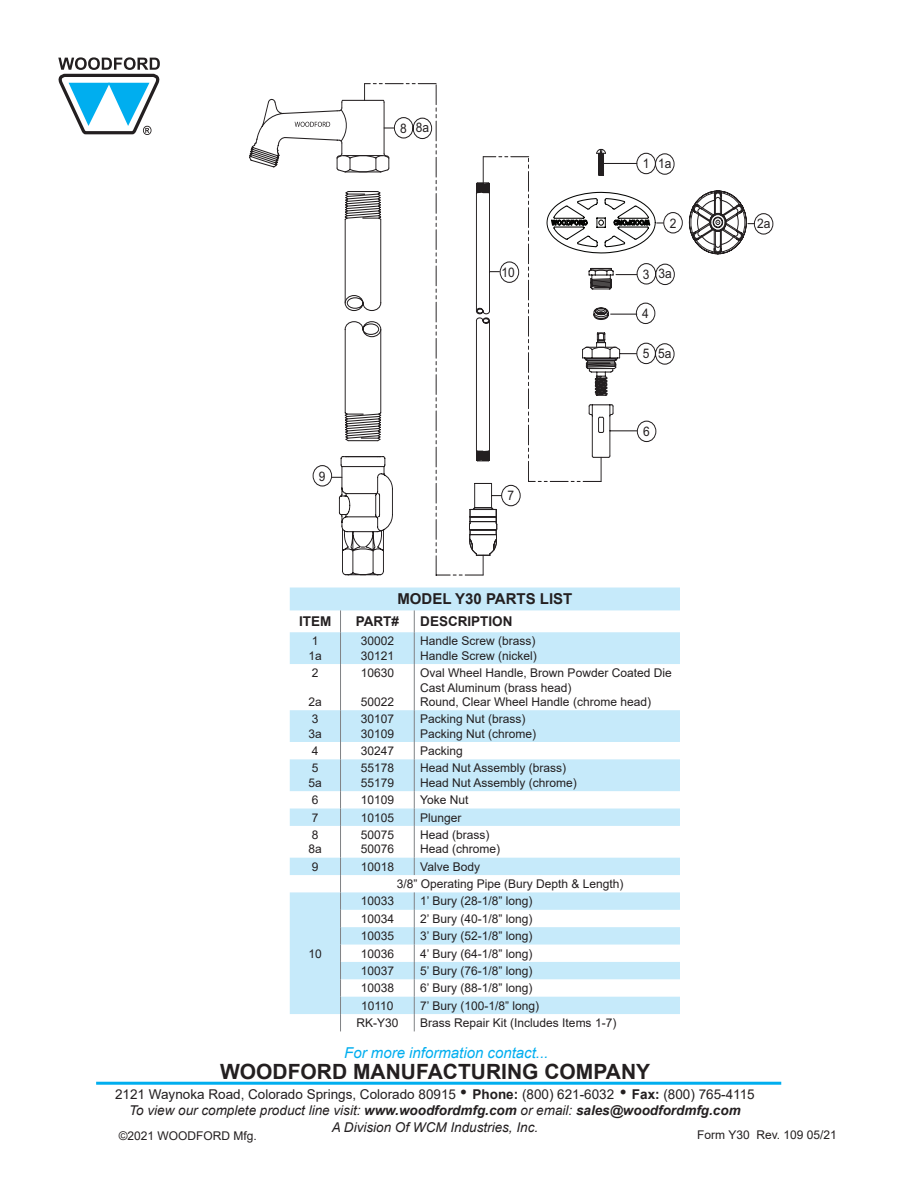
<style>
.page{position:relative;width:918px;height:1188px;background:#fff}
.page>*{position:absolute;margin:0;border:0;box-sizing:border-box;transform-origin:0 0}
.t1{font:700 21px "Arial";color:#231f20}
.t2{font:italic 15px "Arial";color:#00aeef}
.t3{font:700 15px "Arial";color:#231f20}
.t4{font:italic 13.5px "Arial";color:#231f20}
.t5{font:13.5px "Arial";color:#231f20}
.t6{font:700 13.5px "Arial";color:#231f20}
.t7{font:13.2px "Arial";color:#231f20;scale:.91 1}
.t8{font:12px/14.4px "Arial";color:#231f20}
.s1{font-size:19.5px}
.s2{font-weight:700}
</style>
<div class="page">
<hr style="left:96px;top:1082px;width:685px;height:3px;background:#00aeef">
<svg style="left:290px;top:588px;width:390px;height:426px;fill:#c6eafa"></svg>
<svg style="left:340px;top:610px;width:1px;height:22px"></svg>
<svg style="left:414px;top:610px;width:1px;height:22px"></svg>
<hr style="left:340px;top:632px;width:1px;height:32px;background:#808285">
<hr style="left:414px;top:632px;width:1px;height:32px;background:#808285">
<hr style="left:340px;top:664px;width:1px;height:46px;background:#808285">
<hr style="left:414px;top:664px;width:1px;height:46px;background:#808285">
<hr style="left:340px;top:710px;width:1px;height:32px;background:#808285">
<hr style="left:414px;top:710px;width:1px;height:32px;background:#808285">
<svg style="left:340px;top:742px;width:1px;height:17px"></svg>
<svg style="left:414px;top:742px;width:1px;height:17px"></svg>
<hr style="left:340px;top:759px;width:1px;height:32px;background:#808285">
<hr style="left:414px;top:759px;width:1px;height:32px;background:#808285">
<svg style="left:340px;top:791px;width:1px;height:35px"></svg>
<svg style="left:414px;top:791px;width:1px;height:35px"></svg>
<hr style="left:340px;top:826px;width:1px;height:32px;background:#808285">
<hr style="left:414px;top:826px;width:1px;height:32px;background:#808285">
<svg style="left:414px;top:858px;width:1px;height:17px"></svg>
<svg style="left:340px;top:858px;width:1px;height:173px"></svg>
<svg style="left:414px;top:892px;width:1px;height:139px"></svg>
<svg style="left:249px;top:137px;width:115px;height:418px"></svg>
<svg style="left:257px;top:99px;width:107px;height:359px"></svg>
<svg style="left:295px;top:122px;width:35px;height:5px"></svg>
<div style="left:313px;top:465px;width:19px;height:21px;border:1px solid #231f20;border-radius:50%"></div>
<svg style="left:364px;top:83px;width:409px;height:493px"></svg>
<svg style="left:58px;top:57px;width:102px;height:78px"></svg>
<p class="t7" style="left:400px;top:119px;width:33px">8 8a</p>
<p class="t7" style="left:502px;top:264px;width:16px">10</p>
<p class="t7" style="left:319px;top:467px;width:9px">9</p>
<p class="t7" style="left:508px;top:487px;width:9px">7</p>
<p class="t3" style="left:397px;top:589px;width:177px">MODEL Y30 PARTS LIST</p>
<p class="t6" style="left:299px;top:612px;width:34px">ITEM</p>
<p class="t6" style="left:356px;top:612px;width:45px">PART#</p>
<p class="t6" style="left:420px;top:612px;width:94px">DESCRIPTION</p>
<p class="t8" style="left:312px;top:634px;width:8px">1</p>
<p class="t8" style="left:308px;top:648px;width:15px">1a</p>
<p class="t8" style="left:420px;top:634px;width:117px">Handle Screw (brass)</p>
<p class="t8" style="left:420px;top:648px;width:118px">Handle Screw (nickel)</p>
<p class="t8" style="left:361px;top:634px;width:35px">30002</p>
<p class="t8" style="left:361px;top:648px;width:35px">30121</p>
<p class="t7" style="left:643px;top:155px;width:33px">1 1a</p>
<p class="t7" style="left:670px;top:214px;width:9px">2</p>
<p class="t7" style="left:757px;top:215px;width:16px">2a</p>
<p class="t7" style="left:643px;top:265px;width:33px">3 3a</p>
<p class="t7" style="left:642px;top:305px;width:9px">4</p>
<p class="t7" style="left:643px;top:345px;width:33px">5 5a</p>
<p class="t7" style="left:643px;top:423px;width:9px">6</p>
<p class="t8" style="left:312px;top:666px;width:8px">2</p>
<p class="t8" style="left:308px;top:694px;width:15px">2a</p>
<p class="t8" style="left:312px;top:712px;width:8px">3</p>
<p class="t8" style="left:308px;top:726px;width:15px">3a</p>
<p class="t8" style="left:361px;top:666px;width:35px">10630</p>
<p class="t8" style="left:361px;top:694px;width:35px">50022</p>
<p class="t8" style="left:361px;top:712px;width:35px">30107</p>
<p class="t8" style="left:361px;top:726px;width:35px">30109</p>
<p class="t8" style="left:420px;top:666px;width:253px">Oval Wheel Handle, Brown Powder Coated Die<br>Cast Aluminum (brass head)</p>
<p class="t8" style="left:420px;top:694px;width:232px">Round, Clear Wheel Handle (chrome head)</p>
<p class="t8" style="left:420px;top:712px;width:107px">Packing Nut (brass)</p>
<p class="t8" style="left:420px;top:726px;width:118px">Packing Nut (chrome)</p>
<p class="t8" style="left:312px;top:744px;width:8px">4</p>
<p class="t8" style="left:361px;top:744px;width:35px">30247</p>
<p class="t8" style="left:420px;top:744px;width:44px">Packing</p>
<p class="t8" style="left:312px;top:761px;width:8px">5</p>
<p class="t8" style="left:308px;top:775px;width:15px">5a</p>
<p class="t8" style="left:420px;top:761px;width:148px">Head Nut Assembly (brass)</p>
<p class="t8" style="left:420px;top:775px;width:158px">Head Nut Assembly (chrome)</p>
<p class="t8" style="left:361px;top:761px;width:35px">55178</p>
<p class="t8" style="left:361px;top:775px;width:35px">55179</p>
<p class="t8" style="left:312px;top:793px;width:8px">6</p>
<p class="t8" style="left:361px;top:793px;width:35px">10109</p>
<p class="t8" style="left:420px;top:793px;width:50px">Yoke Nut</p>
<p class="t8" style="left:312px;top:810px;width:8px">7</p>
<p class="t8" style="left:361px;top:810px;width:35px">10105</p>
<p class="t8" style="left:420px;top:810px;width:43px">Plunger</p>
<p class="t8" style="left:312px;top:827px;width:8px">8</p>
<p class="t8" style="left:308px;top:842px;width:15px">8a</p>
<p class="t8" style="left:420px;top:827px;width:71px">Head (brass)</p>
<p class="t8" style="left:420px;top:842px;width:82px">Head (chrome)</p>
<p class="t8" style="left:361px;top:827px;width:35px">50075</p>
<p class="t8" style="left:361px;top:842px;width:35px">50076</p>
<p class="t8" style="left:312px;top:859px;width:8px">9</p>
<p class="t8" style="left:361px;top:859px;width:35px">10018</p>
<p class="t8" style="left:420px;top:859px;width:61px">Valve Body</p>
<p class="t8" style="left:397px;top:877px;width:228px">3/8” Operating Pipe (Bury Depth &amp; Length)</p>
<p class="t8" style="left:308px;top:946px;width:15px">10</p>
<p class="t8" style="left:361px;top:894px;width:35px">10033</p>
<p class="t8" style="left:420px;top:894px;width:114px">1’ Bury (28-1/8” long)</p>
<p class="t8" style="left:361px;top:911px;width:35px">10034</p>
<p class="t8" style="left:420px;top:911px;width:114px">2’ Bury (40-1/8” long)</p>
<p class="t8" style="left:361px;top:929px;width:35px">10035</p>
<p class="t8" style="left:420px;top:929px;width:114px">3’ Bury (52-1/8” long)</p>
<p class="t8" style="left:361px;top:946px;width:35px">10036</p>
<p class="t8" style="left:420px;top:946px;width:114px">4’ Bury (64-1/8” long)</p>
<p class="t8" style="left:361px;top:964px;width:35px">10037</p>
<p class="t8" style="left:420px;top:964px;width:114px">5’ Bury (76-1/8” long)</p>
<p class="t8" style="left:361px;top:981px;width:35px">10038</p>
<p class="t8" style="left:420px;top:981px;width:114px">6’ Bury (88-1/8” long)</p>
<p class="t8" style="left:361px;top:998px;width:34px">10110</p>
<p class="t8" style="left:420px;top:998px;width:120px">7’ Bury (100-1/8” long)</p>
<p class="t8" style="left:356px;top:1016px;width:44px">RK-Y30</p>
<p class="t8" style="left:420px;top:1016px;width:198px">Brass Repair Kit (Includes Items 1-7)</p>
<p class="t2" style="left:344px;top:1043px;width:206px">For more information contact...</p>
<p class="t5" style="left:115px;top:1085px;width:641px">2121 Waynoka Road, Colorado Springs, Colorado 80915 <span class="s1">•</span> <span class="s2">Phone:</span> (800) 621-6032 <span class="s1">•</span> <span class="s2">Fax:</span> (800) 765-4115</p>
<p class="t4" style="left:129px;top:1102px;width:613px">To view our complete product line visit: <span class="s2">www.woodfordmfg.com</span> or email: <span class="s2">sales@woodfordmfg.com</span></p>
<p class="t4" style="left:332px;top:1118px;width:208px">A Division Of WCM Industries, Inc.</p>
<p class="t1" style="left:220px;top:1057px;width:432px">WOODFORD MANUFACTURING COMPANY</p>
<p class="t8" style="left:119px;top:1128px;width:140px">©2021 WOODFORD Mfg.</p>
<p class="t8" style="left:697px;top:1128px;width:141px">Form Y30 Rev. 109 05/21</p>
</div>
